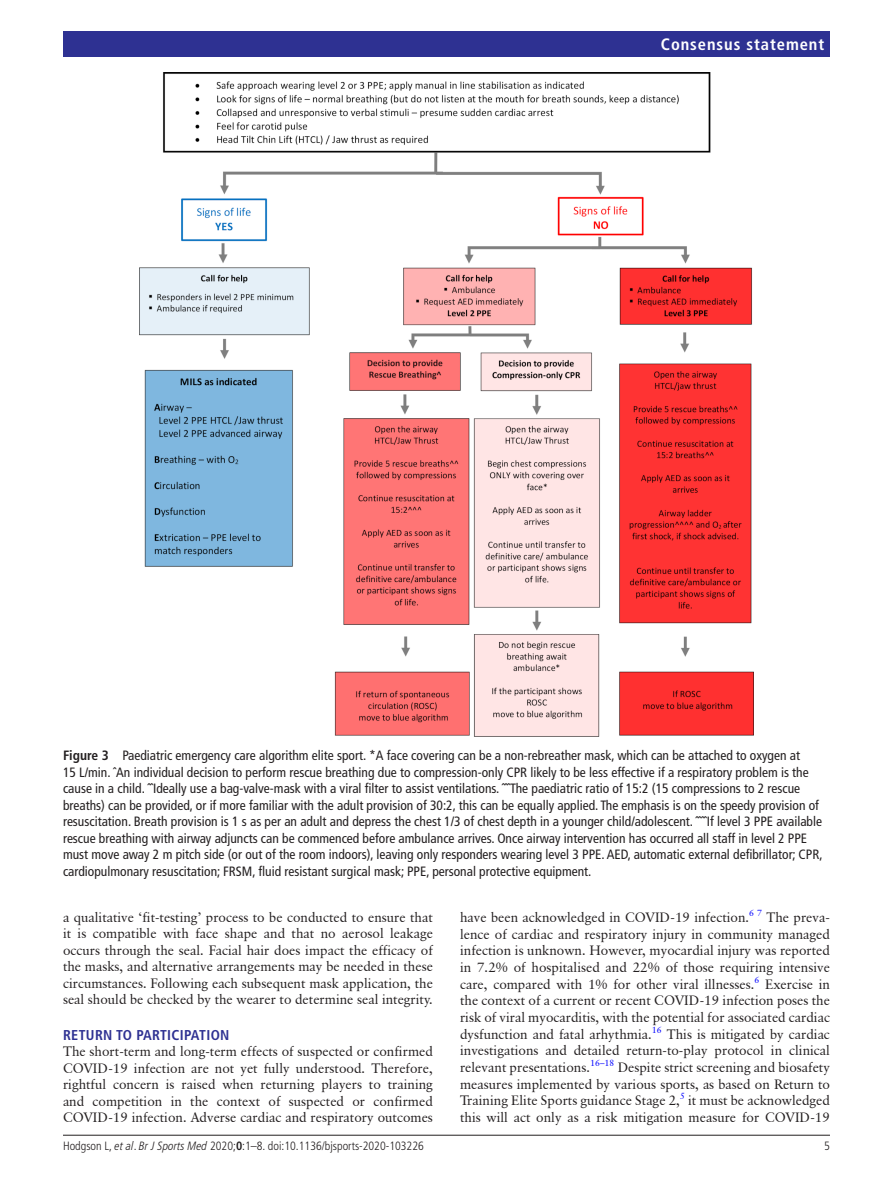
<style>
.page{position:relative;width:893px;height:1191px;background:#fff}
.page>*{position:absolute;margin:0;border:0;box-sizing:border-box;transform-origin:0 0}
.t1{font:700 condensed 16.5px "Frutiger LT Pro";letter-spacing:.055em;color:#fff}
.t2{font:700 condensed 14.25px "Frutiger LT Pro";letter-spacing:.025em;color:#2e3192}
.t3{font:13.5px/16.6px "Classical Garamond BT";color:#231f20;text-align:justify}
.t4{font:condensed 13.5px/16.5px "Frutiger LT Pro";color:#231f20}
.t5{font:300 condensed 12px "Frutiger LT Pro";color:#231f20}
.t6{font:9px "Classical Garamond BT";color:#00f}
.s1{font-weight:700}
.s2{font-style:italic}
</style>
<div class="page">
<hr style="left:63px;top:1134px;width:767px;height:1px;background:#231f20">
<div style="left:63px;top:31px;width:767px;height:25px;background:#2e3192"></div>
<img style="left:140px;top:72px;width:613px;height:664px">
<p class="t1" style="left:661px;top:34px;width:165px">Consensus statement</p>
<p class="t4" style="left:63px;top:747px;width:761px"><span class="s1">Figure 3</span> Paediatric emergency care algorithm elite sport. *A face covering can be a non-rebreather mask, which can be attached to oxygen at<br>15 L/min. ˆAn individual decision to perform rescue breathing due to compression-only CPR likely to be less effective if a respiratory problem is the cause in a child. ˆˆIdeally use a bag-valve-mask with a viral filter to assist ventilations. ˆˆˆThe paediatric ratio of 15:2 (15 compressions to 2 rescue breaths) can be provided, or if more familiar with the adult provision of 30:2, this can be equally applied. The emphasis is on the speedy provision of resuscitation. Breath provision is 1 s as per an adult and depress the chest 1/3 of chest depth in a younger child/adolescent. ˆˆˆˆIf level 3 PPE available rescue breathing with airway adjuncts can be commenced before ambulance arrives. Once airway intervention has occurred all staff in level 2 PPE must move away 2 m pitch side (or out of the room indoors), leaving only responders wearing level 3 PPE. AED, automatic external defibrillator; CPR, cardiopulmonary resuscitation; FRSM, fluid resistant surgical mask; PPE, personal protective equipment.</p>
<p class="t3" style="left:63px;top:908px;width:371px">a qualitative ‘fit-testing’ process to be conducted to ensure that it is compatible with face shape and that no aerosol leakage occurs through the seal. Facial hair does impact the efficacy of the masks, and alternative arrangements may be needed in these circumstances. Following each subsequent mask application, the seal should be checked by the wearer to determine seal integrity.</p>
<p class="t2" style="left:63px;top:1026px;width:168px">RETURN TO PARTICIPATION</p>
<p class="t3" style="left:63px;top:1043px;width:371px">The short-term and long-term effects of suspected or confirmed COVID-19 infection are not yet fully understood. Therefore, rightful concern is raised when returning players to training and competition in the context of suspected or confirmed COVID-19 infection. Adverse cardiac and respiratory outcomes</p>
<p class="t3" style="left:460px;top:908px;width:371px">have been acknowledged in COVID-19 infection.<sup>6</sup> <sup>7</sup> The preva&shy;lence of cardiac and respiratory injury in community managed infection is unknown. However, myocardial injury was reported in 7.2% of hospitalised and 22% of those requiring intensive care, compared with 1% for other viral illnesses.</p>
<p class="t6" style="left:754px;top:973px;width:6px">6</p>
<p class="t3" style="left:460px;top:975px;width:371px;text-indent:305px">Exercise in the context of a current or recent COVID-19 infection poses the risk of viral myocarditis, with the potential for associated cardiac dysfunction and fatal arhythmia.</p>
<p class="t6" style="left:652px;top:1024px;width:11px">16</p>
<p class="t3" style="left:460px;top:1025px;width:371px;text-indent:207px">This is mitigated by cardiac investigations and detailed return-to-play protocol in clinical relevant presentations.<sup>16–18</sup> Despite strict screening and biosafety measures implemented by various sports, as based on Return to Training Elite Sports guidance Stage 2,<sup>5</sup> it must be acknowledged this will act only as a risk mitigation measure for COVID-19</p>
<p class="t5" style="left:63px;top:1138px;width:362px">Hodgson L, <span class="s2">et al</span>. <span class="s2">Br J Sports Med</span> 2020;<span class="s1">0</span>:1–8. doi:10.1136/bjsports-2020-103226</p>
<p class="t5" style="left:824px;top:1138px;width:7px">5</p>
</div>
